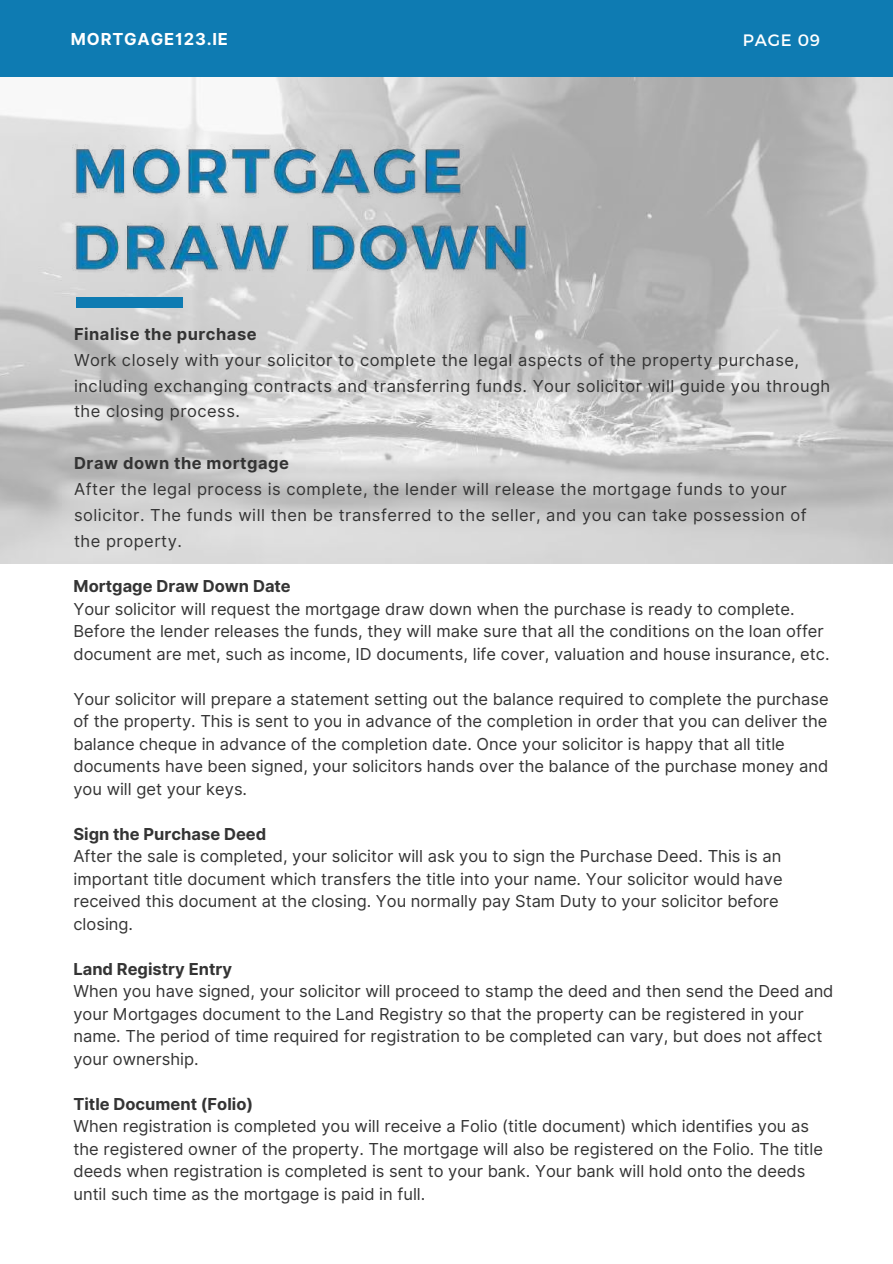
<style>
.page{position:relative;width:893px;height:1264px;background:#fff}
.page>*{position:absolute;margin:0;border:0;box-sizing:border-box;transform-origin:0 0}
.t1{font:16.5px/22.5px "Inter";color:#343434}
.t2{font:16.5px/25.8px "Inter";letter-spacing:.03em;color:#343434}
.t3{font:700 16.5px "Inter";color:#343434}
.t4{font:700 16.5px "Inter";letter-spacing:.03em;color:#343434}
.t5{font:700 16.5px "Inter";letter-spacing:.05em;color:#fff}
.t6{font:16.5px "Montserrat";letter-spacing:.05em;color:#fff}
</style>
<div class="page">
<img style="left:0;top:78px;width:892px;height:485px">
<div style="left:0;top:0;width:892px;height:77px;background:#0e7bb2"></div>
<div style="left:77px;top:297px;width:106px;height:11px;background:#0e7bb2"></div>
<img style="left:67px;top:126px;width:471px;height:163px">
<p class="t5" style="left:71px;top:29px;width:159px">MORTGAGE123.IE</p>
<p class="t6" style="left:742px;top:29px;width:79px">PAGE 09</p>
<p class="t4" style="left:74px;top:324px;width:184px">Finalise the purchase</p>
<p class="t2" style="left:74px;top:347px;width:757px">Work closely with your solicitor to complete the legal aspects of the property purchase, including exchanging contracts and transferring funds. Your solicitor will guide you through the closing process.</p>
<p class="t4" style="left:74px;top:453px;width:216px">Draw down the mortgage</p>
<p class="t2" style="left:74px;top:476px;width:734px">After the legal process is complete, the lender will release the mortgage funds to your solicitor. The funds will then be transferred to the seller, and you can take possession of the property.</p>
<p class="t3" style="left:73px;top:576px;width:219px">Mortgage Draw Down Date</p>
<p class="t1" style="left:73px;top:597px;width:757px">Your solicitor will request the mortgage draw down when the purchase is ready to complete.<br>Before the lender releases the funds, they will make sure that all the conditions on the loan offer document are met, such as income, ID documents, life cover, valuation and house insurance, etc.</p>
<p class="t1" style="left:73px;top:687px;width:756px">Your solicitor will prepare a statement setting out the balance required to complete the purchase of the property. This is sent to you in advance of the completion in order that you can deliver the balance cheque in advance of the completion date. Once your solicitor is happy that all title documents have been signed, your solicitors hands over the balance of the purchase money and you will get your keys.</p>
<p class="t3" style="left:73px;top:823px;width:194px">Sign the Purchase Deed</p>
<p class="t1" style="left:73px;top:844px;width:710px">After the sale is completed, your solicitor will ask you to sign the Purchase Deed. This is an important title document which transfers the title into your name. Your solicitor would have received this document at the closing. You normally pay Stam Duty to your solicitor before closing.</p>
<p class="t3" style="left:73px;top:958px;width:160px">Land Registry Entry</p>
<p class="t1" style="left:73px;top:979px;width:761px">When you have signed, your solicitor will proceed to stamp the deed and then send the Deed and your Mortgages document to the Land Registry so that the property can be registered in your name. The period of time required for registration to be completed can vary, but does not affect your ownership.</p>
<p class="t3" style="left:73px;top:1093px;width:181px">Title Document (Folio)</p>
<p class="t1" style="left:73px;top:1114px;width:751px">When registration is completed you will receive a Folio (title document) which identifies you as the registered owner of the property. The mortgage will also be registered on the Folio. The title deeds when registration is completed is sent to your bank. Your bank will hold onto the deeds until such time as the mortgage is paid in full.</p>
</div>
